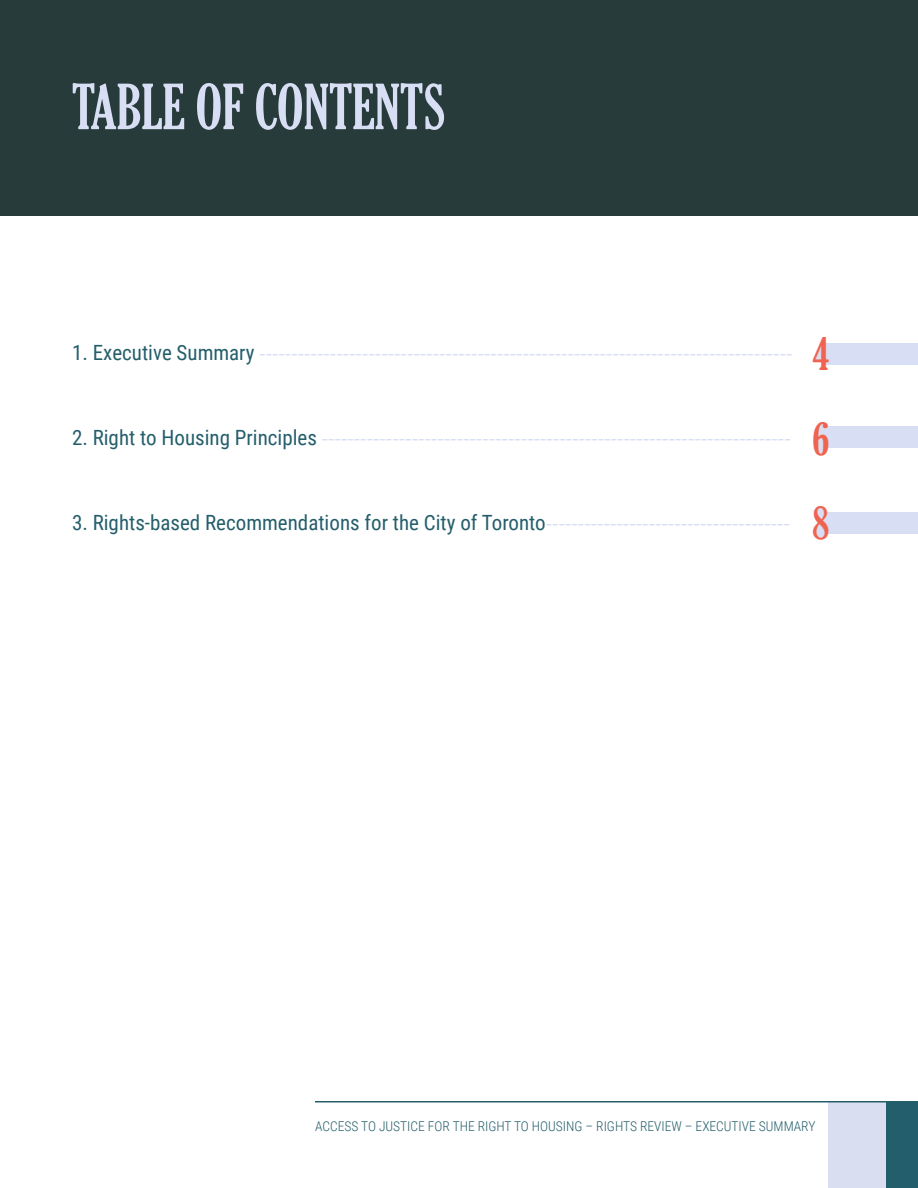
<style>
.page{position:relative;width:918px;height:1188px;background:#fff}
.page>*{position:absolute;margin:0;border:0;box-sizing:border-box;transform-origin:0 0}
.t1{font:extra-condensed 60px "Gloucester";color:#d8def3}
.t2{font:extra-condensed 45px "Gloucester";color:#ef6351}
.Body{font:21px "Calibri";color:#d8def3}
.Body-2{font:21px "Roboto Condensed";color:#245e6b}
.t3{font:300 13.5px "Roboto Condensed";color:#245e6b}
.s1{font-family:"Roboto Condensed";color:#245e6b}
.s2{font-family:"Calibri";color:#d8def3}
</style>
<div class="page">
<div style="left:886px;top:1102px;width:32px;height:86px;background:#225e6b"></div>
<div style="left:828px;top:1102px;width:58px;height:86px;background:#d9def0"></div>
<div style="left:0;top:0;width:918px;height:216px;background:#273b3b"></div>
<svg style="left:815px;top:422px;width:12px;height:14px"></svg>
<div style="left:824px;top:426px;width:94px;height:22px;background:#d8def3"></div>
<div style="left:818px;top:434px;width:7px;height:19px;background:#d9def0"></div>
<div style="left:817px;top:508px;width:8px;height:11px;background:#d8def3"></div>
<div style="left:817px;top:524px;width:8px;height:13px;background:#d8def3"></div>
<div style="left:814px;top:528px;width:13px;height:6px;background:#d8def3"></div>
<div style="left:822px;top:512px;width:96px;height:22px;background:#d8def3"></div>
<div style="left:824px;top:343px;width:94px;height:22px;background:#d8def3"></div>
<svg style="left:815px;top:346px;width:9px;height:17px"></svg>
<hr style="left:315px;top:1101px;width:603px;height:1px;background:#245e6b">
<p class="t1" style="left:72px;top:73px;width:375px">TABLE OF CONTENTS</p>
<p class="Body" style="left:72px;top:339px;width:722px"><span class="s1">1. Executive Summary</span> -----------------------------------------------------------------------------------</p>
<p class="Body" style="left:72px;top:424px;width:720px"><span class="s1">2. Right to Housing Principles</span> -------------------------------------------------------------------------</p>
<p class="t2" style="left:812px;top:328px;width:19px">4</p>
<p class="t2" style="left:812px;top:412px;width:19px">6</p>
<p class="Body-2" style="left:72px;top:507px;width:720px">3. Rights-based Recommendations for the City of Toronto<span class="s2">--------------------------------------</span></p>
<p class="t2" style="left:812px;top:496px;width:19px">8</p>
<p class="t3" style="left:315px;top:1116px;width:502px">ACCESS TO JUSTICE FOR THE RIGHT TO HOUSING – RIGHTS REVIEW – EXECUTIVE SUMMARY</p>
</div>
